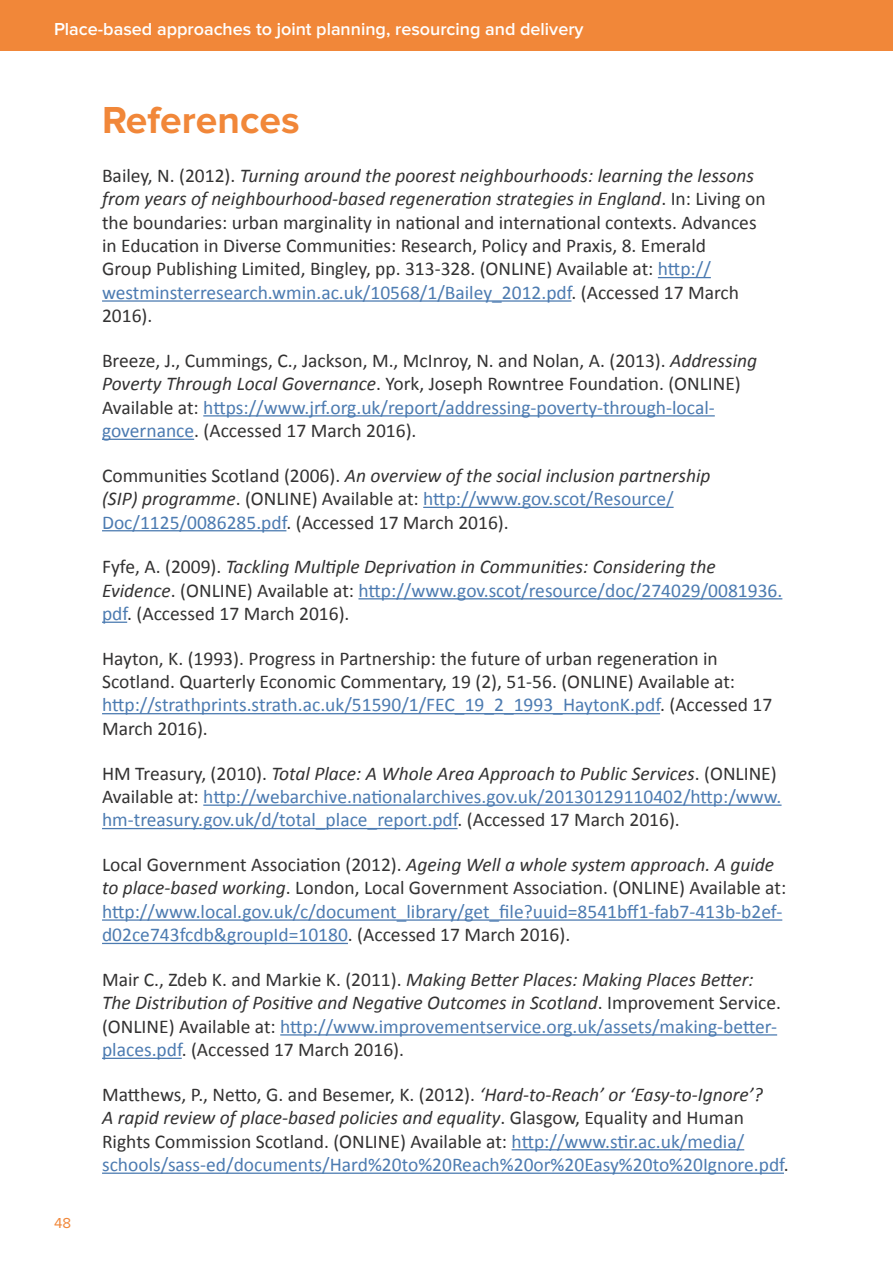
<style>
.page{position:relative;width:893px;height:1263px;background:#fff}
.page>*{position:absolute;margin:0;border:0;box-sizing:border-box;transform-origin:0 0}
.t1{font:700 39px "Proxima Nova";color:#f18739}
.t2{font:19.5px/23.4px "Calibri";color:#333232}
.t3{font:19.5px/23.4px "Calibri";color:#4c7bb1}
.t4{font:italic 19.5px/23.4px "Calibri";color:#333232}
.t5{font:600 18px "Proxima Nova";color:#fff}
.t6{font:15px "Proxima Nova";color:#f18739}
.s1{font-style:italic}
.s2{color:#4c7bb1}
.s3{font-style:normal}
.s4{font-style:normal;color:#4c7bb1}
.s5{color:#333232}
.s6{font-style:italic;color:#333232}
</style>
<div class="page">
<div style="left:0;top:0;width:893px;height:51px;background:#f18739"></div>
<hr style="left:658px;top:277px;width:53px;height:1px;background:#4c7bb1">
<hr style="left:102px;top:300px;width:469px;height:2px;background:#4c7bb1">
<hr style="left:203px;top:415px;width:512px;height:1px;background:#4c7bb1">
<hr style="left:102px;top:439px;width:92px;height:1px;background:#4c7bb1">
<hr style="left:423px;top:507px;width:251px;height:1px;background:#4c7bb1">
<hr style="left:102px;top:530px;width:184px;height:1px;background:#4c7bb1">
<hr style="left:358px;top:598px;width:424px;height:1px;background:#4c7bb1">
<svg style="left:102px;top:622px;width:25px;height:1px"></svg>
<hr style="left:102px;top:713px;width:558px;height:1px;background:#4c7bb1">
<hr style="left:203px;top:804px;width:579px;height:2px;background:#4c7bb1">
<hr style="left:102px;top:828px;width:356px;height:1px;background:#4c7bb1">
<hr style="left:102px;top:919px;width:680px;height:2px;background:#4c7bb1">
<hr style="left:102px;top:943px;width:246px;height:1px;background:#4c7bb1">
<hr style="left:280px;top:1034px;width:497px;height:1px;background:#4c7bb1">
<hr style="left:102px;top:1058px;width:80px;height:1px;background:#4c7bb1">
<hr style="left:512px;top:1149px;width:232px;height:1px;background:#4c7bb1">
<hr style="left:102px;top:1172px;width:682px;height:2px;background:#4c7bb1">
<p class="t5" style="left:54px;top:19px;width:531px">Place-based approaches to joint planning, resourcing and delivery</p>
<p class="t6" style="left:54px;top:1214px;width:19px">48</p>
<h1 class="t1" style="left:102px;top:97px;width:199px">References</h1>
<p class="t2" style="left:102px;top:164px;width:665px">Bailey, N. (2012). <span class="s1">Turning around the poorest neighbourhoods: learning the lessons from years of neighbourhood-based regeneration strategies in England</span>. In: Living on the boundaries: urban marginality in national and international contexts. Advances in Education in Diverse Communities: Research, Policy and Praxis, 8. Emerald<br>Group Publishing Limited, Bingley, pp. 313-328. (ONLINE) Available at: <span class="s2">http:// westminsterresearch.wmin.ac.uk/10568/1/Bailey_2012.pdf</span>. (Accessed 17 March 2016).</p>
<p class="t2" style="left:102px;top:349px;width:657px">Breeze, J., Cummings, C., Jackson, M., McInroy, N. and Nolan, A. (2013). <span class="s1">Addressing Poverty Through Local Governance</span>. York, Joseph Rowntree Foundation. (ONLINE)<br>Available at: <span class="s2">https://www.jrf.org.uk/report/addressing-poverty-through-local&shy;governance</span>. (Accessed 17 March 2016).</p>
<p class="t2" style="left:102px;top:464px;width:610px">Communities Scotland (2006). <span class="s1">An overview of the social inclusion partnership (SIP) programme</span>. (ONLINE) Available at: <span class="s2">http://www.gov.scot/Resource/<br>Doc/1125/0086285.pdf</span>. (Accessed 17 March 2016).</p>
<p class="t4" style="left:102px;top:554px;width:682px"><span class="s3">Fyfe, A. (2009).</span> Tackling Multiple Deprivation in Communities: Considering the<br>Evidence<span class="s3">. (ONLINE) Available at:</span> <span class="s4">http://www.gov.scot/resource/doc/274029/0081936. pdf</span><span class="s3">. (Accessed 17 March 2016).</span></p>
<p class="t2" style="left:102px;top:646px;width:672px">Hayton, K. (1993). Progress in Partnership: the future of urban regeneration in Scotland. Quarterly Economic Commentary, 19 (2), 51-56. (ONLINE) Available at: <span class="s2">http://strathprints.strath.ac.uk/51590/1/FEC_19_2_1993_HaytonK.pdf</span>. (Accessed 17<br>March 2016).</p>
<p class="t3" style="left:102px;top:761px;width:681px"><span class="s5">HM Treasury, (2010).</span> <span class="s6">Total Place: A Whole Area Approach to Public Services</span><span class="s5">. (ONLINE)<br>Available at:</span> http://webarchive.nationalarchives.gov.uk/20130129110402/http:/www. hm-treasury.gov.uk/d/total_place_report.pdf<span class="s5">. (Accessed 17 March 2016).</span></p>
<p class="t2" style="left:102px;top:853px;width:686px">Local Government Association (2012). <span class="s1">Ageing Well a whole system approach. A guide to place-based working</span>. London, Local Government Association. (ONLINE) Available at: <span class="s2">http://www.local.gov.uk/c/document_library/get_file?uuid=8541bff1-fab7-413b-b2ef&shy;d02ce743fcdb&amp;groupId=10180</span>. (Accessed 17 March 2016).</p>
<p class="t2" style="left:102px;top:968px;width:680px">Mair C., Zdeb K. and Markie K. (2011). <span class="s1">Making Better Places: Making Places Better:<br>The Distribution of Positive and Negative Outcomes in Scotland</span>. Improvement Service. (ONLINE) Available at: <span class="s2">http://www.improvementservice.org.uk/assets/making-better&shy;places.pdf</span>. (Accessed 17 March 2016).</p>
<p class="t2" style="left:102px;top:1083px;width:688px">Matthews, P., Netto, G. and Besemer, K. (2012). <span class="s1">‘Hard-to-Reach’ or ‘Easy-to-Ignore’?<br>A rapid review of place-based policies and equality</span>. Glasgow, Equality and Human Rights Commission Scotland. (ONLINE) Available at: <span class="s2">http://www.stir.ac.uk/media/ schools/sass-ed/documents/Hard%20to%20Reach%20or%20Easy%20to%20Ignore.pdf</span>.</p>
</div>
